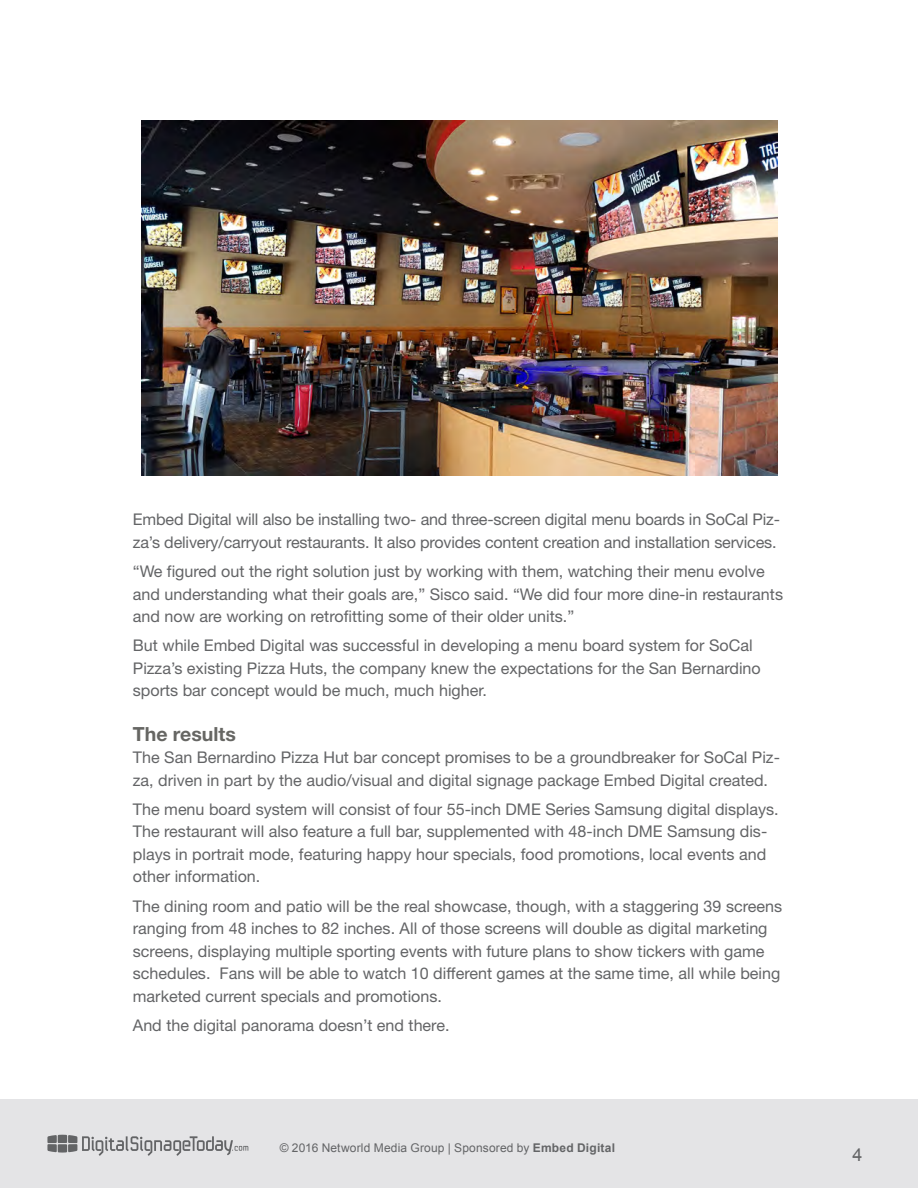
<style>
.page{position:relative;width:918px;height:1188px;background:#fff}
.page>*{position:absolute;margin:0;border:0;box-sizing:border-box;transform-origin:0 0}
.t1{font:700 19.5px "Helvetica Neue LT Std";color:#666663}
.t2{font:18px "Arial";color:#636466}
.t3{font:16.2px/22.5px "Helvetica Neue LT Std";color:#636466}
.t4{font:12px "Arial";letter-spacing:.015em;color:#636466}
.s1{font-weight:700}
</style>
<div class="page">
<div style="left:0;top:1099px;width:918px;height:89px;background:#e4e4e6"></div>
<svg style="left:47px;top:1135px;width:201px;height:21px"></svg>
<img style="left:142px;top:121px;width:635px;height:354px">
<p class="t3" style="left:133px;top:508px;width:649px">Embed Digital will also be installing two- and three-screen digital menu boards in SoCal Piz&shy;za’s delivery/carryout restaurants. It also provides content creation and installation services.</p>
<p class="t3" style="left:133px;top:560px;width:652px">“We figured out the right solution just by working with them, watching their menu evolve and understanding what their goals are,” Sisco said. “We did four more dine-in restaurants and now are working on retrofitting some of their older units.”</p>
<p class="t3" style="left:133px;top:634px;width:629px">But while Embed Digital was successful in developing a menu board system for SoCal<br>Pizza’s existing Pizza Huts, the company knew the expectations for the San Bernardino sports bar concept would be much, much higher.</p>
<p class="t1" style="left:133px;top:722px;width:104px">The results</p>
<p class="t3" style="left:133px;top:746px;width:649px">The San Bernardino Pizza Hut bar concept promises to be a groundbreaker for SoCal Piz&shy;za, driven in part by the audio/visual and digital signage package Embed Digital created.</p>
<p class="t3" style="left:133px;top:798px;width:647px">The menu board system will consist of four 55-inch DME Series Samsung digital displays.<br>The restaurant will also feature a full bar, supplemented with 48-inch DME Samsung dis&shy;plays in portrait mode, featuring happy hour specials, food promotions, local events and other information.</p>
<p class="t3" style="left:133px;top:894px;width:651px">The dining room and patio will be the real showcase, though, with a staggering 39 screens ranging from 48 inches to 82 inches. All of those screens will double as digital marketing screens, displaying multiple sporting events with future plans to show tickers with game schedules. Fans will be able to watch 10 different games at the same time, all while being marketed current specials and promotions.</p>
<p class="t3" style="left:133px;top:1014px;width:318px">And the digital panorama doesn’t end there.</p>
<p class="t4" style="left:280px;top:1140px;width:337px">© 2016 Networld Media Group | Sponsored by <span class="s1">Embed Digital</span></p>
<p class="t2" style="left:852px;top:1143px;width:12px">4</p>
</div>
